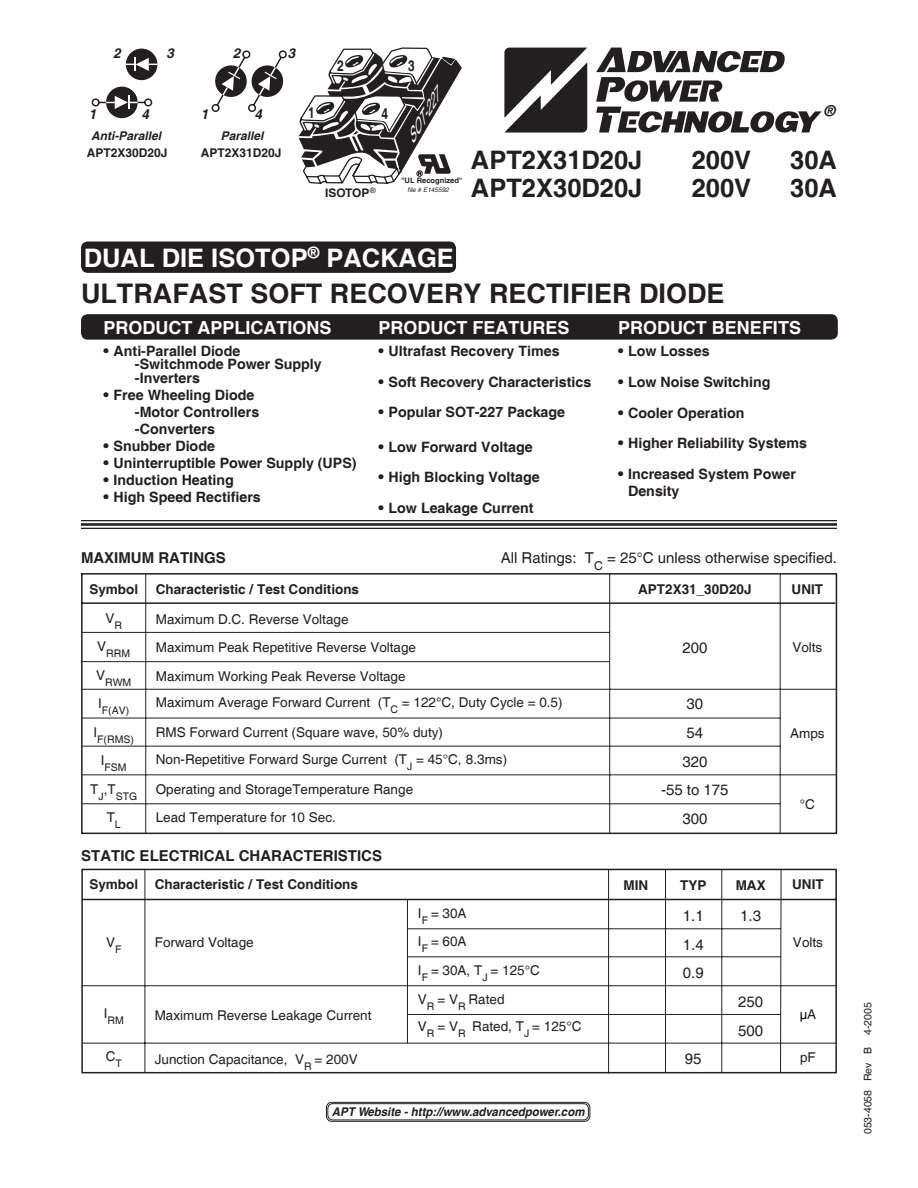
<style>
.page{position:relative;width:918px;height:1188px;background:#fff}
.page>*{position:absolute;margin:0;border:0;box-sizing:border-box;transform-origin:0 0}
.t1{font:700 27px "Helvetica";color:#231f20}
.t2{font:700 25.5px "Helvetica";color:#231f20}
.t3{font:700 25.5px "Helvetica";color:#fff}
.t4{font:700 18px "Helvetica";color:#fff}
.t5{font:15px/28.7px "Helvetica";color:#231f20}
.t6{font:700 15px "Helvetica";color:#231f20}
.t7{font:700 15px "Helvetica";color:#231f20;scale:.8 1}
.t8{font:italic 700 15px "Helvetica";color:#231f20}
.t9{font:700 14.25px/17.1px "Helvetica";color:#231f20}
.t10{font:italic 13.65px "Helvetica";color:#fff}
.t11{font:13.5px/28.8px "Helvetica";color:#231f20}
.t12{font:700 13.5px/29px "Helvetica";color:#231f20;text-align:center}
.t13{font:italic 700 13.5px "Helvetica";color:#231f20}
.t14{font:13.5px "Helvetica";color:#000}
.t15{font:12.3px "Helvetica";color:#231f20}
.t16{font:italic 700 12px "Helvetica";color:#231f20;scale:.95 1}
.t17{font:700 12px "Helvetica";color:#231f20}
.t18{font:italic 700 12px "Helvetica";color:#231f20}
.t19{font:700 11.85px "Helvetica";color:#231f20}
.t20{font:10.5px "Helvetica";color:#231f20}
.t21{font:700 7.5px "Helvetica";color:#231f20}
.t22{font:italic 6.45px "Helvetica";color:#231f20}
.s1{font-size:15px}
.s2{font-weight:400}
.s3{color:#231f20}
</style>
<div class="page">
<svg style="left:81px;top:314px;width:757px;height:26px;background:#272324"></svg>
<hr style="left:81px;top:520px;width:756px;height:1px;background:#231f20">
<hr style="left:81px;top:523px;width:756px;height:3px;background:#231f20">
<hr style="left:81px;top:528px;width:756px;height:1px;background:#231f20">
<svg style="left:504px;top:48px;width:83px;height:85px"></svg>
<svg style="left:596px;top:48px;width:226px;height:85px"></svg>
<svg style="left:326px;top:1101px;width:265px;height:21px"></svg>
<div style="left:126px;top:49px;width:31px;height:31px;background:#231f20;border-radius:50%"></div>
<svg style="left:126px;top:58px;width:31px;height:13px"></svg>
<div style="left:106px;top:87px;width:32px;height:31px;background:#231f20;border-radius:50%"></div>
<svg style="left:91px;top:96px;width:62px;height:13px"></svg>
<svg style="left:211px;top:51px;width:76px;height:61px"></svg>
<svg style="left:81px;top:573px;width:757px;height:262px"></svg>
<hr style="left:145px;top:574px;width:1px;height:259px;background:#231f20">
<hr style="left:609px;top:574px;width:1px;height:259px;background:#231f20">
<hr style="left:780px;top:574px;width:1px;height:259px;background:#231f20">
<hr style="left:82px;top:632px;width:528px;height:1px;background:#231f20">
<hr style="left:82px;top:661px;width:528px;height:1px;background:#231f20">
<hr style="left:82px;top:689px;width:754px;height:1px;background:#231f20">
<hr style="left:82px;top:718px;width:698px;height:1px;background:#231f20">
<hr style="left:82px;top:746px;width:698px;height:1px;background:#231f20">
<hr style="left:82px;top:774px;width:754px;height:1px;background:#231f20">
<hr style="left:82px;top:803px;width:698px;height:1px;background:#231f20">
<svg style="left:81px;top:869px;width:756px;height:205px"></svg>
<div style="left:81px;top:242px;width:375px;height:31px;background:#231f20"></div>
<svg style="left:299px;top:47px;width:163px;height:137px"></svg>
<p class="t13" style="left:113px;top:45px;width:9px">2</p>
<p class="t13" style="left:166px;top:45px;width:9px">3</p>
<p class="t13" style="left:288px;top:45px;width:9px">3</p>
<p class="t13" style="left:233px;top:45px;width:9px">2</p>
<p class="t13" style="left:89px;top:106px;width:9px">1</p>
<p class="t13" style="left:142px;top:106px;width:9px">4</p>
<p class="t13" style="left:255px;top:106px;width:9px">4</p>
<p class="t17" style="left:87px;top:145px;width:82px">APT2X30D20J</p>
<p class="t17" style="left:201px;top:145px;width:82px">APT2X31D20J</p>
<p class="t13" style="left:201px;top:106px;width:9px">1</p>
<p class="t18" style="left:91px;top:128px;width:71px">Anti-Parallel</p>
<p class="t18" style="left:221px;top:128px;width:44px">Parallel</p>
<p class="t7" style="left:308px;top:103px;width:10px">1</p>
<p class="t7" style="left:337px;top:56px;width:10px">2</p>
<p class="t7" style="left:408px;top:57px;width:10px">3</p>
<p class="t7" style="left:381px;top:105px;width:10px">4</p>
<p class="t10" style="left:402px;top:138px;width:57px;rotate:-60deg">SOT-227</p>
<p class="t19" style="left:325px;top:185px;width:52px">ISOTOP<sup>®</sup></p>
<p class="t21" style="left:401px;top:176px;width:63px">"UL Recognized"</p>
<p class="t22" style="left:408px;top:186px;width:43px">file # E145592</p>
<p class="t8" style="left:824px;top:102px;width:13px">®</p>
<h2 class="t2" style="left:471px;top:144px;width:173px">APT2X31D20J</h2>
<h2 class="t2" style="left:692px;top:144px;width:61px">200V</h2>
<h2 class="t2" style="left:790px;top:144px;width:48px">30A</h2>
<h2 class="t2" style="left:471px;top:173px;width:173px">APT2X30D20J</h2>
<h2 class="t2" style="left:692px;top:173px;width:61px">200V</h2>
<h2 class="t2" style="left:790px;top:173px;width:48px">30A</h2>
<h2 class="t3" style="left:84px;top:242px;width:372px">DUAL DIE ISOTOP<sup>®</sup> PACKAGE</h2>
<h1 class="t1" style="left:81px;top:277px;width:645px">ULTRAFAST SOFT RECOVERY RECTIFIER DIODE</h1>
<h3 class="t4" style="left:104px;top:317px;width:230px">PRODUCT APPLICATIONS</h3>
<p class="t9" style="left:135px;top:345px;width:188px;line-height:13.5px;text-indent:-31px"><span class="s1">•</span> Anti-Parallel Diode -Switchmode Power Supply -Inverters</p>
<p class="t9" style="left:135px;top:387px;width:126px;text-indent:-31px"><span class="s1">•</span> Free Wheeling Diode -Motor Controllers -Converters</p>
<p class="t9" style="left:104px;top:438px;width:113px"><span class="s1">•</span> Snubber Diode</p>
<p class="t9" style="left:104px;top:455px;width:255px"><span class="s1">•</span> Uninterruptible Power Supply (UPS)</p>
<p class="t9" style="left:104px;top:473px;width:132px"><span class="s1">•</span> Induction Heating</p>
<p class="t9" style="left:104px;top:490px;width:159px"><span class="s1">•</span> High Speed Rectifiers</p>
<h3 class="t4" style="left:378px;top:316px;width:192px">PRODUCT FEATURES</h3>
<p class="t9" style="left:378px;top:343px;width:183px"><span class="s1">•</span> Ultrafast Recovery Times</p>
<p class="t9" style="left:378px;top:374px;width:214px"><span class="s1">•</span> Soft Recovery Characteristics</p>
<p class="t9" style="left:378px;top:404px;width:188px"><span class="s1">•</span> Popular SOT-227 Package</p>
<p class="t9" style="left:378px;top:439px;width:156px"><span class="s1">•</span> Low Forward Voltage</p>
<p class="t9" style="left:378px;top:469px;width:163px"><span class="s1">•</span> High Blocking Voltage</p>
<p class="t9" style="left:378px;top:500px;width:157px"><span class="s1">•</span> Low Leakage Current</p>
<h3 class="t4" style="left:618px;top:317px;width:185px">PRODUCT BENEFITS</h3>
<p class="t9" style="left:618px;top:344px;width:93px"><span class="s1">•</span> Low Losses</p>
<p class="t9" style="left:618px;top:374px;width:154px"><span class="s1">•</span> Low Noise Switching</p>
<p class="t9" style="left:618px;top:405px;width:128px"><span class="s1">•</span> Cooler Operation</p>
<p class="t9" style="left:618px;top:435px;width:191px"><span class="s1">•</span> Higher Reliability Systems</p>
<p class="t9" style="left:628px;top:466px;width:169px;text-indent:-10px"><span class="s1">•</span> Increased System Power<br>Density</p>
<p class="t6" style="left:81px;top:549px;width:146px">MAXIMUM RATINGS</p>
<p class="t5" style="left:501px;top:544px;width:95px">All Ratings: T</p>
<p class="t15" style="left:594px;top:559px;width:10px">C</p>
<p class="t5" style="left:607px;top:544px;width:231px">= 25°C unless otherwise specified.</p>
<p class="t12" style="left:89px;top:575px;width:50px">Symbol<br><span class="s2">V</span><sub>R</sub></p>
<p class="t20" style="left:97px;top:647px;width:34px"><sup>V</sup>RRM</p>
<p class="t20" style="left:96px;top:676px;width:37px"><sup>V</sup>RWM</p>
<p class="t20" style="left:98px;top:704px;width:33px"><sup>I</sup>F(AV)</p>
<p class="t20" style="left:93px;top:733px;width:42px"><sup>I</sup>F(RMS)</p>
<p class="t20" style="left:101px;top:762px;width:27px"><sup>I</sup>FSM</p>
<p class="t20" style="left:90px;top:790px;width:49px"><sup>T</sup>J<sup>,T</sup>STG</p>
<p class="t11" style="left:107px;top:804px;width:16px">T<sub>L</sub></p>
<p class="t12" style="left:156px;top:575px;width:205px">Characteristic / Test Conditions</p>
<p class="t11" style="left:156px;top:605px;width:262px">Maximum D.C. Reverse Voltage<br>Maximum Peak Repetitive Reverse Voltage<br>Maximum Working Peak Reverse Voltage</p>
<p class="t11" style="left:156px;top:689px;width:408px">Maximum Average Forward Current (T<sub>C</sub> = 122°C, Duty Cycle = 0.5)</p>
<p class="t11" style="left:156px;top:720px;width:353px;line-height:26.8px">RMS Forward Current (Square wave, 50% duty)<br>Non-Repetitive Forward Surge Current (T<sub>J</sub> = 45°C, 8.3ms)</p>
<p class="t11" style="left:156px;top:775px;width:259px">Operating and StorageTemperature Range<br>Lead Temperature for 10 Sec.</p>
<p class="t6" style="left:81px;top:847px;width:302px">STATIC ELECTRICAL CHARACTERISTICS</p>
<p class="t12" style="left:89px;top:871px;width:50px">Symbol</p>
<p class="t12" style="left:155px;top:870px;width:205px">Characteristic / Test Conditions</p>
<p class="t11" style="left:106px;top:928px;width:17px">V<sub>F</sub></p>
<p class="t20" style="left:104px;top:1014px;width:22px"><sup>I</sup>RM</p>
<p class="t11" style="left:106px;top:1042px;width:18px">C<sub>T</sub></p>
<p class="t11" style="left:155px;top:929px;width:101px">Forward Voltage</p>
<p class="t11" style="left:155px;top:1001px;width:218px">Maximum Reverse Leakage Current</p>
<p class="t11" style="left:155px;top:1045px;width:204px">Junction Capacitance, V<sub>R</sub> = 200V</p>
<p class="t11" style="left:418px;top:899px;width:123px">I<sub>F</sub> = 30A<br>I<sub>F</sub> = 60A<br>I<sub>F</sub> = 30A, T<sub>J</sub> = 125°C<br>V<sub>R</sub> = V<sub>R</sub> Rated</p>
<p class="t11" style="left:418px;top:1012px;width:165px">V<sub>R</sub> = V<sub>R</sub> Rated, T<sub>J</sub> = 125°C</p>
<p class="t16" style="left:332px;top:1104px;width:268px">APT Website - http://www.advancedpower.com</p>
<p class="t12" style="left:638px;top:575px;width:115px">APT2X31_30D20J</p>
<p class="t5" style="left:682px;top:634px;width:27px">200</p>
<p class="t5" style="left:661px;top:690px;width:69px;text-align:center">30<br>54<br>320<br>-55 to 175<br>300</p>
<p class="t12" style="left:624px;top:872px;width:26px">MIN</p>
<p class="t12" style="left:680px;top:872px;width:28px">TYP</p>
<p class="t12" style="left:736px;top:872px;width:31px">MAX</p>
<p class="t5" style="left:683px;top:902px;width:22px">1.1</p>
<p class="t5" style="left:740px;top:902px;width:22px">1.3</p>
<p class="t5" style="left:683px;top:931px;width:22px">1.4<br>0.9</p>
<p class="t5" style="left:738px;top:988px;width:27px">250<br>500</p>
<p class="t5" style="left:685px;top:1045px;width:18px">95</p>
<p class="t12" style="left:792px;top:575px;width:33px">UNIT</p>
<p class="t11" style="left:792px;top:634px;width:32px">Volts</p>
<p class="t11" style="left:790px;top:719px;width:36px">Amps</p>
<p class="t11" style="left:800px;top:790px;width:17px">°C</p>
<p class="t12" style="left:792px;top:871px;width:33px">UNIT</p>
<p class="t11" style="left:793px;top:929px;width:32px">Volts</p>
<p class="t14" style="left:800px;top:1007px;width:18px">µ<span class="s3">A</span></p>
<p class="t11" style="left:800px;top:1043px;width:17px">pF</p>
<p class="t20" style="left:862px;top:1134px;width:133px;rotate:-90deg">053-4058 Rev B 4-2005</p>
</div>
